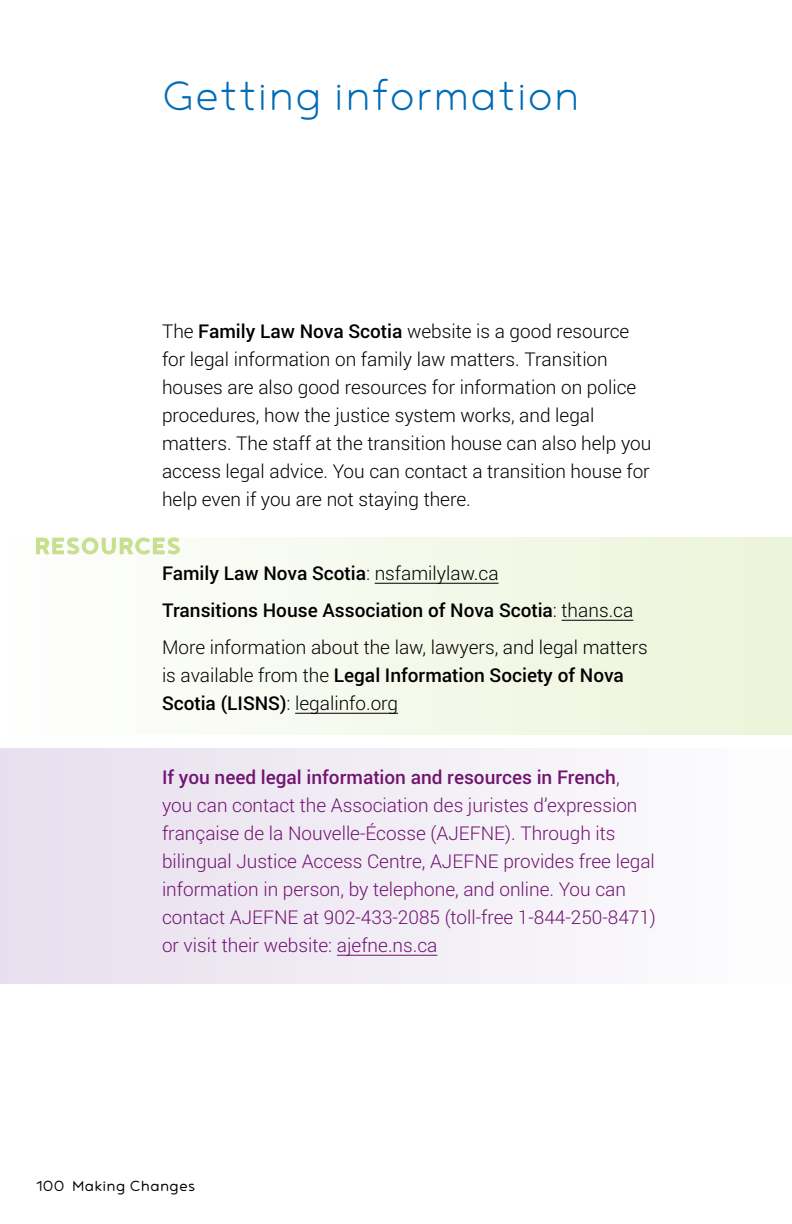
<style>
.page{position:relative;width:792px;height:1224px;background:#fff}
.page>*{position:absolute;margin:0;border:0;box-sizing:border-box;transform-origin:0 0}
.t1{font:50px "Noyh R Extralight";letter-spacing:.02em;color:#006bb6}
.t2{font:300 19px/28px "Roboto";color:#000}
.t3{font:300 19px/28px "Roboto";color:#711471}
.t4{font:500 19px/28px "Roboto";color:#000}
.t5{font:18px "Noyh R Light";letter-spacing:.02em;color:#000}
.s1{font-weight:500}
.s2{font-weight:300}
</style>
<div class="page">
<div style="left:0;top:537px;width:792px;height:198px;background:linear-gradient(to right,#fefeff,#ecf4d9)"></div>
<svg style="left:36px;top:537px;width:144px;height:17px"></svg>
<div style="left:0;top:749px;width:792px;height:235px;background:linear-gradient(to right,#e7dfed,#fdfdfe)"></div>
<hr style="left:375px;top:583px;width:124px;height:1px;background:#000">
<hr style="left:562px;top:620px;width:71px;height:1px;background:#000">
<hr style="left:295px;top:713px;width:103px;height:1px;background:#000">
<hr style="left:337px;top:955px;width:100px;height:1px;background:#711471">
<h1 class="t1" style="left:162px;top:68px;width:419px">Getting information</h1>
<p class="t2" style="left:162px;top:317px;width:491px">The <span class="s1">Family Law Nova Scotia</span> website is a good resource for legal information on family law matters. Transition houses are also good resources for information on police procedures, how the justice system works, and legal matters. The staff at the transition house can also help you access legal advice. You can contact a transition house for help even if you are not staying there.</p>
<p class="t2" style="left:162px;top:554px;width:487px;line-height:37px"><span class="s1">Family Law Nova Scotia</span>: nsfamilylaw.ca<br><span class="s1">Transitions House Association of Nova Scotia</span>: thans.ca<br>More information about the law, lawyers, and legal matters</p>
<p class="t4" style="left:162px;top:661px;width:463px"><span class="s2">is available from the</span> Legal Information Society of Nova<br>Scotia (LISNS)<span class="s2">: legalinfo.org</span></p>
<p class="t3" style="left:162px;top:763px;width:496px"><span class="s1">If you need legal information and resources in French</span>,<br>you can contact the Association des juristes d’expression française de la Nouvelle-Écosse (AJEFNE). Through its bilingual Justice Access Centre, AJEFNE provides free legal information in person, by telephone, and online. You can contact AJEFNE at 902-433-2085 (toll-free 1-844-250-8471) or visit their website: ajefne.ns.ca</p>
<p class="t5" style="left:36px;top:1176px;width:161px">100 Making Changes</p>
</div>
